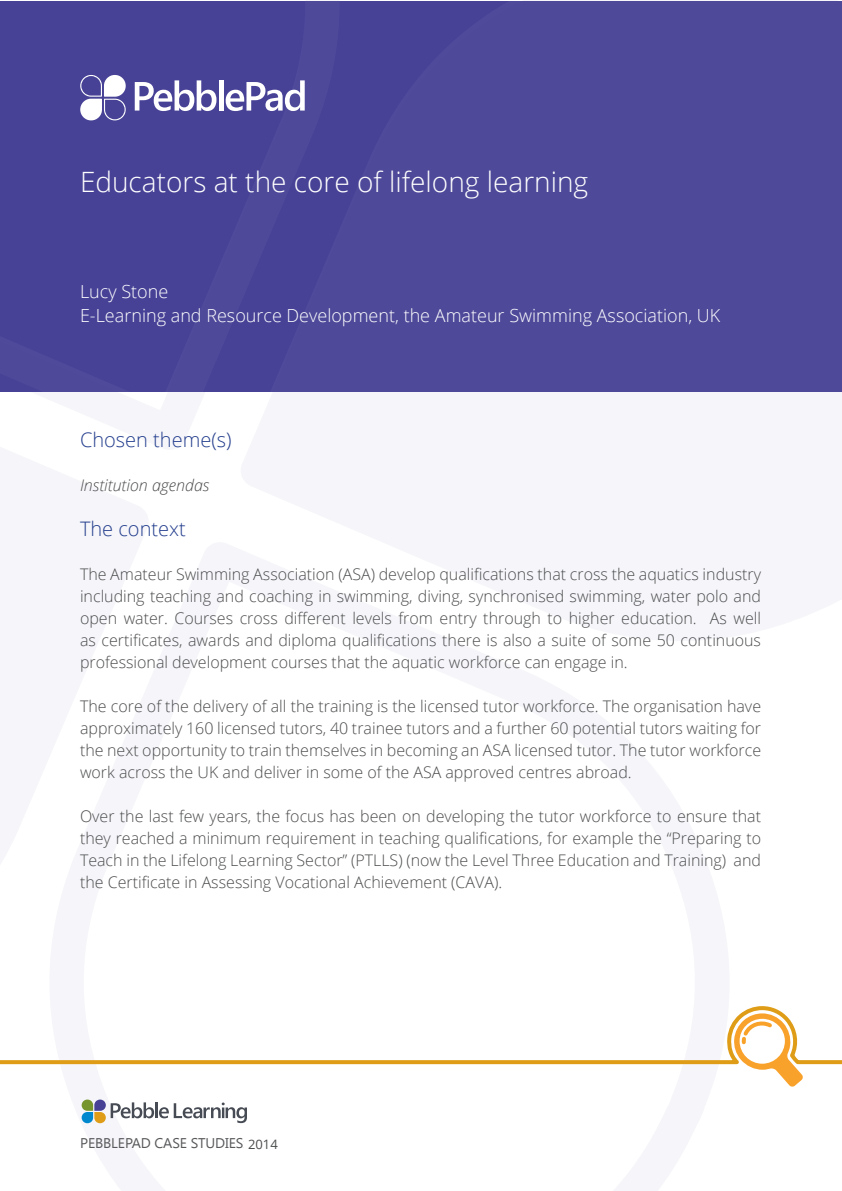
<style>
.page{position:relative;width:842px;height:1191px;background:#fff}
.page>*{position:absolute;margin:0;border:0;box-sizing:border-box;transform-origin:0 0}
.t1{font:300 28px "Open Sans";color:#fff}
.t2{font:300 20px "Open Sans";color:#253f8e}
.t3{font:300 18px "Open Sans";color:#fff}
.t4{font:300 16px/22px "Open Sans";color:#4b4c4d;text-align:justify}
.t5{font:italic 300 16px "Open Sans";color:#4b4c4d}
.t6{font:14px "Segoe UI";letter-spacing:-.01em;color:#58595b}
.s1{font-family:"Open Sans";font-size:13px;color:#4b4c4d}
</style>
<div class="page">
<div style="left:348px;top:1px;width:494px;height:391px;background:#4e4999"></div>
<div style="left:0;top:1px;width:348px;height:391px;background:#474296"></div>
<svg style="left:80px;top:75px;width:46px;height:45px"></svg>
<svg style="left:135px;top:80px;width:81px;height:31px"></svg>
<hr style="left:219px;top:80px;width:4px;height:31px;background:#fff">
<svg style="left:226px;top:80px;width:79px;height:31px"></svg>
<svg style="left:82px;top:1099px;width:165px;height:24px"></svg>
<svg style="left:0;top:1006px;width:842px;height:59px"></svg>
<svg style="left:734px;top:1013px;width:69px;height:74px"></svg>
<p class="t1" style="left:80px;top:163px;width:510px">Educators at the core of lifelong learning</p>
<p class="t3" style="left:80px;top:279px;width:90px">Lucy Stone</p>
<p class="t3" style="left:80px;top:303px;width:642px">E-Learning and Resource Development, the Amateur Swimming Association, UK</p>
<p class="t2" style="left:80px;top:426px;width:153px">Chosen theme(s)</p>
<p class="t5" style="left:80px;top:474px;width:131px">Institution agendas</p>
<p class="t2" style="left:80px;top:514px;width:107px">The context</p>
<p class="t4" style="left:80px;top:562px;width:683px">The Amateur Swimming Association (ASA) develop qualifications that cross the aquatics industry including teaching and coaching in swimming, diving, synchronised swimming, water polo and open water. Courses cross different levels from entry through to higher education. As well as certificates, awards and diploma qualifications there is also a suite of some 50 continuous professional development courses that the aquatic workforce can engage in.</p>
<p class="t4" style="left:80px;top:694px;width:683px">The core of the delivery of all the training is the licensed tutor workforce. The organisation have approximately 160 licensed tutors, 40 trainee tutors and a further 60 potential tutors waiting for the next opportunity to train themselves in becoming an ASA licensed tutor. The tutor workforce work across the UK and deliver in some of the ASA approved centres abroad.</p>
<p class="t4" style="left:80px;top:804px;width:683px">Over the last few years, the focus has been on developing the tutor workforce to ensure that they reached a minimum requirement in teaching qualifications, for example the “Preparing to Teach in the Lifelong Learning Sector” (PTLLS) (now the Level Three Education and Training) and the Certificate in Assessing Vocational Achievement (CAVA).</p>
<p class="t6" style="left:80px;top:1133px;width:199px">PEBBLEPAD CASE STUDIES:<span class="s1">2014</span></p>
</div>
